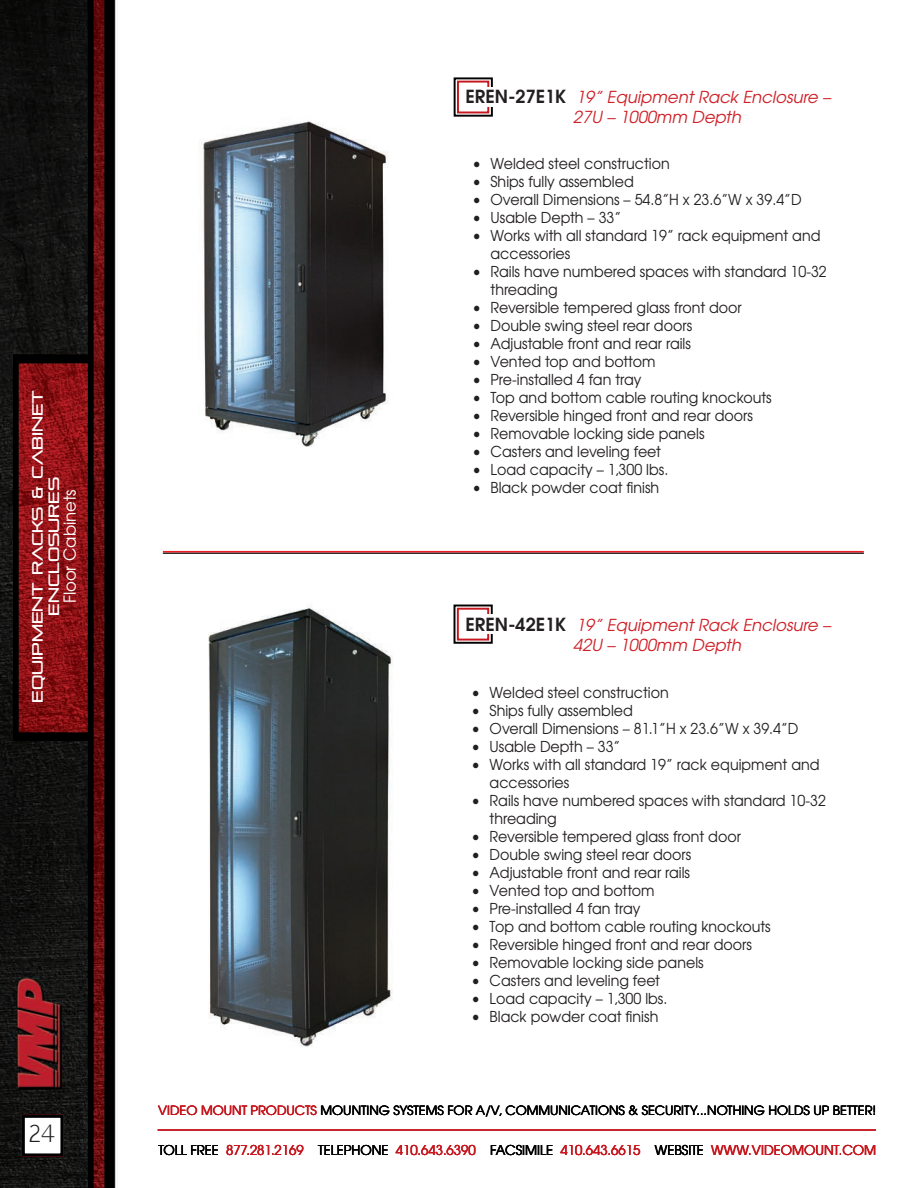
<style>
.page{position:relative;width:918px;height:1188px;background:#fff}
.page>*{position:absolute;margin:0;border:0;box-sizing:border-box;transform-origin:0 0}
.t1{font:23.85px "Aftasans";color:#231f20;scale:.85 1}
.Product_Name{font:italic 16.5px/19.8px "Te X Gyre Adventor";color:#cf2027}
.CategorySubheadRight{font:16.5px "Te X Gyre Adventor";color:#fff}
.t2{font:15px/18px "Te X Gyre Adventor";color:#231f20;scale:.95 1}
.SubCatHeader{font:15px/16.5px "Pirulen Rg";color:#fff;text-align:center}
.t3{font:13.5px "Te X Gyre Adventor";color:#c7181f}
.t4{font:12.75px "Te X Gyre Adventor";color:#000}
.s1{font-weight:700;font-style:normal;font-size:18px;color:#231f20}
.s2{color:#c7181f}
.s3{color:#000}
</style>
<div class="page">
<img style="left:0;top:0;width:876px;height:1188px">
<hr style="left:158px;top:1130px;width:718px;height:1px;background:#c7181f">
<div style="left:22px;top:1115px;width:41px;height:41px;background:#fff;border:3px solid #000"></div>
<div style="left:481px;top:651px;width:52px;height:19px;background:#fff"></div>
<div style="left:454px;top:77px;width:39px;height:40px;border:2px solid #000"></div>
<div style="left:457px;top:81px;width:32px;height:32px;border:2px solid #c7181f"></div>
<div style="left:464px;top:87px;width:52px;height:19px;background:#fff"></div>
<div style="left:454px;top:605px;width:39px;height:39px;border:2px solid #000"></div>
<div style="left:457px;top:608px;width:32px;height:33px;border:2px solid #c7181f"></div>
<div style="left:464px;top:614px;width:51px;height:19px;background:#fff"></div>
<hr style="left:163px;top:552px;width:701px;height:2px;background:#231f20">
<hr style="left:163px;top:551px;width:701px;height:1px;background:#ee1d23">
<img style="left:174px;top:588px;width:240px;height:485px">
<img style="left:187px;top:116px;width:214px;height:331px">
<p class="SubCatHeader" style="left:29px;top:703px;width:314px;rotate:-90deg">EQUIPMENT RACKS &amp; CABINET<br>ENCLOSURES</p>
<p class="CategorySubheadRight" style="left:57px;top:603px;width:116px;rotate:-90deg">Floor Cabinets</p>
<h1 class="t1" style="left:29px;top:1119px;width:32px">24</h1>
<p class="Product_Name" style="left:574px;top:86px;width:259px;text-indent:-108px"><span class="s1">EREN-27E1K</span> 19” Equipment Rack Enclosure –<br>27U – 1000mm Depth</p>
<p class="t2" style="left:473px;top:153px;width:209px">• Welded steel construction</p>
<p class="t2" style="left:473px;top:171px;width:171px">• Ships fully assembled</p>
<p class="t2" style="left:473px;top:189px;width:348px">• Overall Dimensions – 54.8”H x 23.6”W x 39.4”D</p>
<p class="t2" style="left:473px;top:207px;width:158px">• Usable Depth – 33”</p>
<p class="t2" style="left:491px;top:225px;width:349px;text-indent:-18px">• Works with all standard 19” rack equipment and accessories</p>
<p class="t2" style="left:491px;top:261px;width:356px;text-indent:-18px">• Rails have numbered spaces with standard 10-32 threading</p>
<p class="t2" style="left:473px;top:297px;width:285px">• Reversible tempered glass front door</p>
<p class="t2" style="left:473px;top:315px;width:233px">• Double swing steel rear doors</p>
<p class="t2" style="left:473px;top:333px;width:231px">• Adjustable front and rear rails</p>
<p class="t2" style="left:473px;top:351px;width:194px">• Vented top and bottom</p>
<p class="t2" style="left:473px;top:369px;width:179px">• Pre-installed 4 fan tray</p>
<p class="t2" style="left:473px;top:387px;width:316px">• Top and bottom cable routing knockouts</p>
<p class="t2" style="left:473px;top:405px;width:297px">• Reversible hinged front and rear doors</p>
<p class="t2" style="left:473px;top:423px;width:246px">• Removable locking side panels</p>
<p class="t2" style="left:473px;top:441px;width:200px">• Casters and leveling feet</p>
<p class="t2" style="left:473px;top:459px;width:208px">• Load capacity – 1,300 lbs.</p>
<p class="t2" style="left:473px;top:477px;width:198px">• Black powder coat finish</p>
<p class="Product_Name" style="left:574px;top:614px;width:259px;text-indent:-108px"><span class="s1">EREN-42E1K</span> 19” Equipment Rack Enclosure –<br>42U – 1000mm Depth</p>
<p class="t2" style="left:472px;top:683px;width:209px">• Welded steel construction</p>
<p class="t2" style="left:472px;top:701px;width:171px">• Ships fully assembled</p>
<p class="t2" style="left:472px;top:719px;width:346px">• Overall Dimensions – 81.1”H x 23.6”W x 39.4”D</p>
<p class="t2" style="left:472px;top:737px;width:158px">• Usable Depth – 33”</p>
<p class="t2" style="left:490px;top:755px;width:349px;text-indent:-18px">• Works with all standard 19” rack equipment and accessories</p>
<p class="t2" style="left:490px;top:791px;width:356px;text-indent:-18px">• Rails have numbered spaces with standard 10-32 threading</p>
<p class="t2" style="left:472px;top:827px;width:285px">• Reversible tempered glass front door</p>
<p class="t2" style="left:472px;top:845px;width:233px">• Double swing steel rear doors</p>
<p class="t2" style="left:472px;top:863px;width:231px">• Adjustable front and rear rails</p>
<p class="t2" style="left:472px;top:881px;width:194px">• Vented top and bottom</p>
<p class="t2" style="left:472px;top:899px;width:179px">• Pre-installed 4 fan tray</p>
<p class="t2" style="left:472px;top:917px;width:316px">• Top and bottom cable routing knockouts</p>
<p class="t2" style="left:472px;top:935px;width:297px">• Reversible hinged front and rear doors</p>
<p class="t2" style="left:472px;top:953px;width:246px">• Removable locking side panels</p>
<p class="t2" style="left:472px;top:971px;width:200px">• Casters and leveling feet</p>
<p class="t2" style="left:472px;top:989px;width:208px">• Load capacity – 1,300 lbs.</p>
<p class="t2" style="left:472px;top:1007px;width:198px">• Black powder coat finish</p>
<p class="t4" style="left:158px;top:1101px;width:719px"><span class="s2">VIDEO MOUNT PRODUCTS</span> MOUNTING SYSTEMS FOR A/V, COMMUNICATIONS &amp; SECURITY...NOTHING HOLDS UP BETTER!</p>
<p class="t3" style="left:158px;top:1139px;width:719px"><span class="s3">TOLL FREE</span> 877.281.2169 <span class="s3">TELEPHONE</span> 410.643.6390 <span class="s3">FACSIMILE</span> 410.643.6615 <span class="s3">WEBSITE</span> WWW.VIDEOMOUNT.COM</p>
</div>
